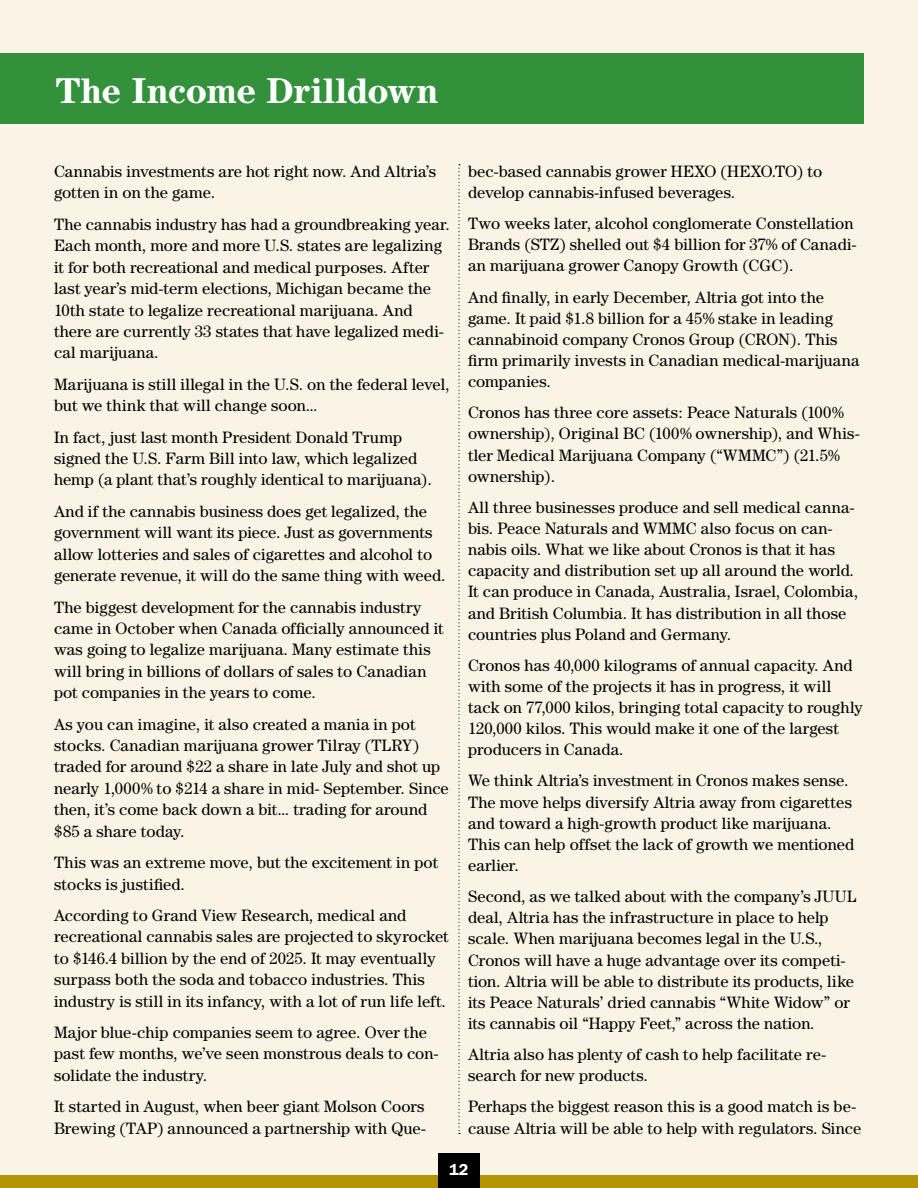
<style>
.page{position:relative;width:918px;height:1188px;background:#fff}
.page>*{position:absolute;margin:0;border:0;box-sizing:border-box;transform-origin:0 0}
.t1{font:700 36px "Century";letter-spacing:-.01em;color:#fff}
.t2{font:16.5px/21.1px "Century";letter-spacing:.01em;color:#000}
.t3{font:16.5px "Franklin Gothic URW Dem";color:#fff}
</style>
<div class="page">
<div style="left:0;top:0;width:918px;height:1176px;background:#f9f4e5"></div>
<div style="left:0;top:1176px;width:918px;height:12px;background:#b39502"></div>
<div style="left:438px;top:1154px;width:42px;height:34px;background:#000"></div>
<div style="left:0;top:54px;width:864px;height:70px;background:#33913c"></div>
<svg style="left:458px;top:164px;width:2px;height:970px;background:#d6d2c5"></svg>
<h1 class="t1" style="left:56px;top:69px;width:384px">The Income Drilldown</h1>
<p class="t2" style="left:54px;top:160px;width:384px">Cannabis investments are hot right now. And Altria’s gotten in on the game.</p>
<p class="t2" style="left:54px;top:213px;width:397px">The cannabis industry has had a groundbreaking year.<br>Each month, more and more U.S. states are legalizing it for both recreational and medical purposes. After last year’s mid-term elections, Michigan became the 10th state to legalize recreational marijuana. And there are currently 33 states that have legalized medi&shy;cal marijuana.</p>
<p class="t2" style="left:54px;top:373px;width:397px">Marijuana is still illegal in the U.S. on the federal level, but we think that will change soon...</p>
<p class="t2" style="left:54px;top:426px;width:379px">In fact, just last month President Donald Trump signed the U.S. Farm Bill into law, which legalized hemp (a plant that’s roughly identical to marijuana).</p>
<p class="t2" style="left:54px;top:500px;width:393px">And if the cannabis business does get legalized, the government will want its piece. Just as governments allow lotteries and sales of cigarettes and alcohol to generate revenue, it will do the same thing with weed.</p>
<p class="t2" style="left:54px;top:596px;width:391px">The biggest development for the cannabis industry came in October when Canada officially announced it was going to legalize marijuana. Many estimate this will bring in billions of dollars of sales to Canadian pot companies in the years to come.</p>
<p class="t2" style="left:54px;top:713px;width:396px">As you can imagine, it also created a mania in pot stocks. Canadian marijuana grower Tilray (TLRY) traded for around $22 a share in late July and shot up nearly 1,000% to $214 a share in mid- September. Since then, it’s come back down a bit... trading for around $85 a share today.</p>
<p class="t2" style="left:54px;top:852px;width:386px">This was an extreme move, but the excitement in pot stocks is justified.</p>
<p class="t2" style="left:54px;top:904px;width:396px">According to Grand View Research, medical and recreational cannabis sales are projected to skyrocket to $146.4 billion by the end of 2025. It may eventually surpass both the soda and tobacco industries. This industry is still in its infancy, with a lot of run life left.</p>
<p class="t2" style="left:54px;top:1021px;width:386px">Major blue-chip companies seem to agree. Over the past few months, we’ve seen monstrous deals to con&shy;solidate the industry.</p>
<p class="t2" style="left:54px;top:1096px;width:373px">It started in August, when beer giant Molson Coors<br>Brewing (TAP) announced a partnership with Que-</p>
<p class="t2" style="left:468px;top:160px;width:356px">bec-based cannabis grower HEXO (HEXO.TO) to develop cannabis-infused beverages.</p>
<p class="t2" style="left:468px;top:213px;width:390px">Two weeks later, alcohol conglomerate Constellation<br>Brands (STZ) shelled out $4 billion for 37% of Canadi&shy;an marijuana grower Canopy Growth (CGC).</p>
<p class="t2" style="left:468px;top:286px;width:393px">And finally, in early December, Altria got into the game. It paid $1.8 billion for a 45% stake in leading cannabinoid company Cronos Group (CRON). This firm primarily invests in Canadian medical-marijuana companies.</p>
<p class="t2" style="left:468px;top:402px;width:393px">Cronos has three core assets: Peace Naturals (100% ownership), Original BC (100% ownership), and Whis&shy;tler Medical Marijuana Company (“WMMC”) (21.5% ownership).</p>
<p class="t2" style="left:468px;top:496px;width:392px">All three businesses produce and sell medical canna&shy;bis. Peace Naturals and WMMC also focus on can&shy;nabis oils. What we like about Cronos is that it has capacity and distribution set up all around the world.<br>It can produce in Canada, Australia, Israel, Colombia, and British Columbia. It has distribution in all those countries plus Poland and Germany.</p>
<p class="t2" style="left:468px;top:654px;width:396px">Cronos has 40,000 kilograms of annual capacity. And with some of the projects it has in progress, it will tack on 77,000 kilos, bringing total capacity to roughly 120,000 kilos. This would make it one of the largest producers in Canada.</p>
<p class="t2" style="left:468px;top:770px;width:388px">We think Altria’s investment in Cronos makes sense.<br>The move helps diversify Altria away from cigarettes and toward a high-growth product like marijuana.<br>This can help offset the lack of growth we mentioned earlier.</p>
<p class="t2" style="left:468px;top:886px;width:390px">Second, as we talked about with the company’s JUUL deal, Altria has the infrastructure in place to help scale. When marijuana becomes legal in the U.S., Cronos will have a huge advantage over its competi&shy;tion. Altria will be able to distribute its products, like its Peace Naturals’ dried cannabis “White Widow” or its cannabis oil “Happy Feet,” across the nation.</p>
<p class="t2" style="left:468px;top:1044px;width:360px">Altria also has plenty of cash to help facilitate re&shy;search for new products.</p>
<p class="t2" style="left:468px;top:1096px;width:395px">Perhaps the biggest reason this is a good match is be&shy;cause Altria will be able to help with regulators. Since</p>
<p class="t3" style="left:449px;top:1159px;width:21px">12</p>
</div>
